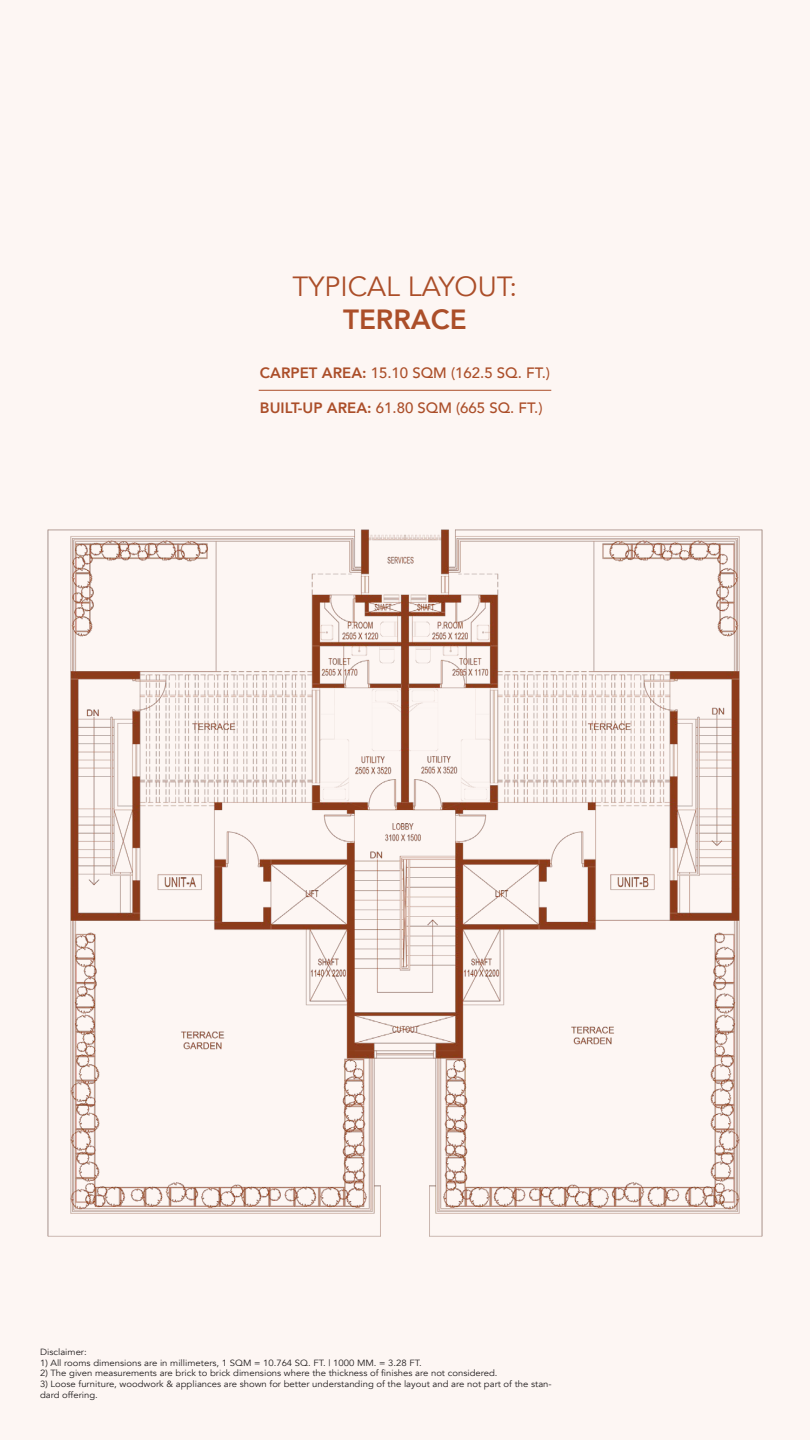
<style>
.page{position:relative;width:810px;height:1440px;background:#fdf6f3}
.page>*{position:absolute;margin:0;border:0;box-sizing:border-box;transform-origin:0 0}
.t1{font:27.75px "Avenir";color:#ab4e29}
.t2{font:800 27.75px "Avenir";color:#ab4e29}
.t3{font:500 15px "Avenir";color:#ab4e29}
.t4{font:9px/10.8px "Avenir";color:#231f20;scale:1.06 1}
.s1{font-weight:800}
</style>
<div class="page">
<img style="left:47px;top:529px;width:716px;height:708px">
<hr style="left:259px;top:390px;width:292px;height:1px;background:#ab4e29">
<h1 class="t1" style="left:293px;top:270px;width:226px">TYPICAL LAYOUT:</h1>
<h1 class="t2" style="left:343px;top:298px;width:125px">TERRACE</h1>
<h2 class="t3" style="left:260px;top:360px;width:292px"><span class="s1">CARPET AREA:</span> 15.10 SQM (162.5 SQ. FT.)</h2>
<h2 class="t3" style="left:260px;top:395px;width:284px"><span class="s1">BUILT-UP AREA:</span> 61.80 SQM (665 SQ. FT.)</h2>
<p class="t4" style="left:40px;top:1347px;width:46px">Disclaimer:</p>
<p class="t4" style="left:40px;top:1357px;width:362px">1) All rooms dimensions are in millimeters, 1 SQM = 10.764 SQ. FT. | 1000 MM. = 3.28 FT.</p>
<p class="t4" style="left:40px;top:1368px;width:433px">2) The given measurements are brick to brick dimensions where the thickness of finishes are not considered.</p>
<p class="t4" style="left:40px;top:1379px;width:484px">3) Loose furniture, woodwork &amp; appliances are shown for better understanding of the layout and are not part of the stan&shy;dard offering.</p>
</div>
